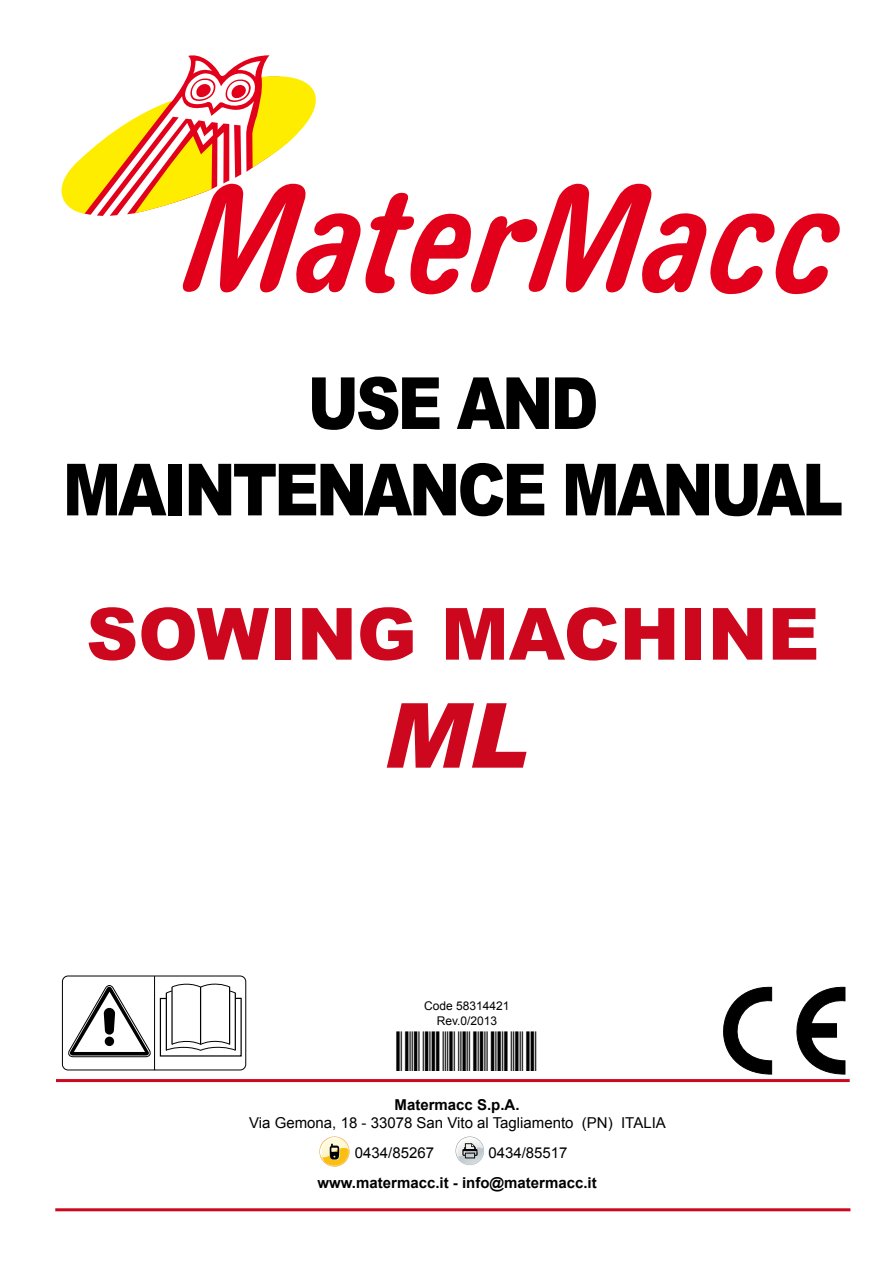
<style>
.page{position:relative;width:893px;height:1263px;background:#fff}
.page>*{position:absolute;margin:0;border:0;box-sizing:border-box;transform-origin:0 0}
.t1{font:italic 900 90px "Arial";color:#cd071e}
.t2{font:900 72px/86.4px "Arial";letter-spacing:-.05em;color:#000;text-align:center;scale:.86 1}
.t3{font:900 72px "Arial";color:#cd071e}
.t4{font:45px "Code 3 de 9";color:#000}
.t5{font:15px/30px "Arial";color:#000}
.t6{font:700 15px "Arial";color:#000}
.t7{font:12px/14.4px "Arial";color:#000;text-align:center}
</style>
<div class="page">
<hr style="left:55px;top:1208px;width:795px;height:3px;background:#cd071e">
<svg style="left:319px;top:1136px;width:30px;height:30px"></svg>
<svg style="left:455px;top:1136px;width:29px;height:29px"></svg>
<svg style="left:61px;top:55px;width:779px;height:240px"></svg>
<hr style="left:56px;top:1079px;width:794px;height:3px;background:#cd071e">
<svg style="left:68px;top:985px;width:83px;height:72px"></svg>
<div style="left:62px;top:975px;width:184px;height:95px;border:1px solid #000;border-radius:6px"></div>
<hr style="left:154px;top:976px;width:1px;height:94px;background:#000">
<svg style="left:159px;top:977px;width:88px;height:90px"></svg>
<svg style="left:723px;top:986px;width:49px;height:88px"></svg>
<svg style="left:796px;top:986px;width:49px;height:88px"></svg>
<h2 class="t2" style="left:63px;top:358px;width:909px">USE AND<br>MAINTENANCE MANUAL</h2>
<h2 class="t3" style="left:86px;top:582px;width:735px">SOWING MACHINE</h2>
<h1 class="t1" style="left:380px;top:670px;width:175px">ML</h1>
<p class="t7" style="left:424px;top:999px;width:87px">Code 58314421<br>Rev.0/2013</p>
<h3 class="t4" style="left:397px;top:1029px;width:142px">58314420</h3>
<p class="t6" style="left:395px;top:1095px;width:127px">Matermacc S.p.A.</p>
<p class="t5" style="left:355px;top:1108px;width:312px;text-indent:-106px">Via Gemona, 18 - 33078 San Vito al Tagliamento (PN) ITALIA<br>0434/85267</p>
<p class="t5" style="left:488px;top:1138px;width:81px">0434/85517</p>
<p class="t6" style="left:318px;top:1173px;width:281px">www.matermacc.it - info@matermacc.it</p>
</div>
